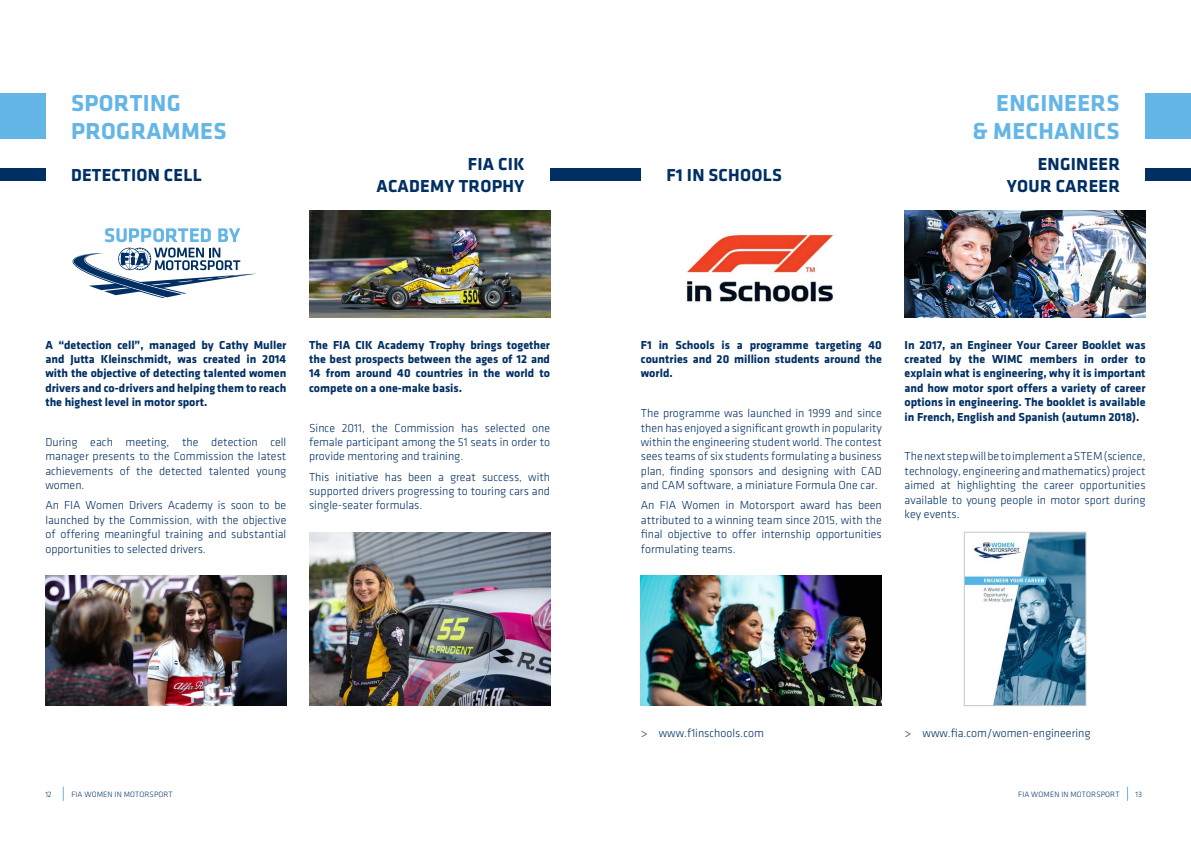
<style>
.page{position:relative;width:1191px;height:842px;background:#fff}
.page>*{position:absolute;margin:0;border:0;box-sizing:border-box;transform-origin:0 0}
.t1{font:700 24px/28.8px "Klavika";letter-spacing:.015em;color:#64b6e7}
.t2{font:700 18px/21.6px "Klavika";letter-spacing:.015em;color:#002f63;text-align:right}
.t3{font:300 12px/14.4px "Klavika";color:#002f63;text-align:justify}
.t4{font:700 12px/14.4px "Klavika";color:#002f63;text-align:justify}
.t5{font:300 8px "Klavika";letter-spacing:.015em;color:#002f63}
</style>
<div class="page">
<svg style="left:1127px;top:787px;width:1px;height:14px"></svg>
<svg style="left:63px;top:787px;width:1px;height:14px"></svg>
<svg style="left:105px;top:228px;width:106px;height:14px"></svg>
<svg style="left:218px;top:228px;width:22px;height:14px"></svg>
<svg style="left:72px;top:248px;width:185px;height:50px"></svg>
<img style="left:45px;top:575px;width:241px;height:131px">
<img style="left:309px;top:532px;width:241px;height:174px">
<img style="left:641px;top:575px;width:241px;height:131px">
<img style="left:966px;top:534px;width:118px;height:170px">
<div style="left:964px;top:532px;width:122px;height:174px;border:1px solid #c6c6c6"></div>
<img style="left:687px;top:233px;width:147px;height:69px">
<img style="left:309px;top:210px;width:241px;height:107px">
<img style="left:904px;top:210px;width:241px;height:107px">
<div style="left:0;top:94px;width:45px;height:45px;background:#64b6e7"></div>
<div style="left:0;top:168px;width:45px;height:13px;background:#002f63"></div>
<div style="left:595px;top:168px;width:46px;height:13px;background:#002f63"></div>
<div style="left:550px;top:168px;width:45px;height:13px;background:#002f63"></div>
<div style="left:1145px;top:168px;width:46px;height:13px;background:#002f63"></div>
<div style="left:1145px;top:94px;width:46px;height:45px;background:#64b6e7"></div>
<h1 class="t1" style="left:71px;top:88px;width:157px">SPORTING<br>PROGRAMMES</h1>
<h2 class="t2" style="left:71px;top:164px;width:132px">DETECTION CELL</h2>
<h2 class="t2" style="left:666px;top:164px;width:117px">F1 IN SCHOOLS</h2>
<h1 class="t1" style="left:972px;top:88px;width:148px;text-align:right">ENGINEERS<br>&amp; MECHANICS</h1>
<h2 class="t2" style="left:376px;top:153px;width:149px">FIA CIK<br>ACADEMY TROPHY</h2>
<h2 class="t2" style="left:1006px;top:153px;width:115px">ENGINEER<br>YOUR CAREER</h2>
<p class="t4" style="left:45px;top:337px;width:242px">A “detection cell”, managed by Cathy Muller and Jutta Kleinschmidt, was created in 2014 with the objective of detecting talented women drivers and co-drivers and helping them to reach the highest level in motor sport.</p>
<p class="t3" style="left:45px;top:435px;width:242px">During each meeting, the detection cell manager presents to the Commission the latest achievements of the detected talented young women.</p>
<p class="t3" style="left:45px;top:498px;width:242px">An FIA Women Drivers Academy is soon to be launched by the Commission, with the objective of offering meaningful training and substantial opportunities to selected drivers.</p>
<p class="t4" style="left:309px;top:337px;width:242px">The FIA CIK Academy Trophy brings together the best prospects between the ages of 12 and 14 from around 40 countries in the world to compete on a one-make basis.</p>
<p class="t3" style="left:309px;top:421px;width:242px">Since 2011, the Commission has selected one female participant among the 51 seats in order to provide mentoring and training.</p>
<p class="t3" style="left:309px;top:469px;width:242px">This initiative has been a great success, with supported drivers progressing to touring cars and single-seater formulas.</p>
<p class="t4" style="left:641px;top:337px;width:242px">F1 in Schools is a programme targeting 40 countries and 20 million students around the world.</p>
<p class="t3" style="left:641px;top:406px;width:242px">The programme was launched in 1999 and since then has enjoyed a significant growth in popularity within the engineering student world. The contest sees teams of six students formulating a business plan, finding sponsors and designing with CAD and CAM software, a miniature Formula One car.</p>
<p class="t3" style="left:641px;top:498px;width:242px">An FIA Women in Motorsport award has been attributed to a winning team since 2015, with the final objective to offer internship opportunities formulating teams.</p>
<p class="t4" style="left:904px;top:337px;width:242px">In 2017, an Engineer Your Career Booklet was created by the WIMC members in order to explain what is engineering, why it is important and how motor sport offers a variety of career options in engineering. The booklet is available in French, English and Spanish (autumn 2018).</p>
<p class="t3" style="left:904px;top:449px;width:242px">The next step will be to implement a STEM (science, technology, engineering and mathematics) project aimed at highlighting the career opportunities available to young people in motor sport during key events.</p>
<p class="t3" style="left:641px;top:726px;width:125px">&gt; www.f1inschools.com</p>
<p class="t3" style="left:904px;top:726px;width:187px">&gt; www.fia.com/women-engineering</p>
<p class="t5" style="left:45px;top:790px;width:8px">12</p>
<p class="t5" style="left:71px;top:790px;width:103px">FIA WOMEN IN MOTORSPORT</p>
<p class="t5" style="left:1018px;top:790px;width:103px">FIA WOMEN IN MOTORSPORT</p>
<p class="t5" style="left:1135px;top:790px;width:8px">13</p>
</div>
